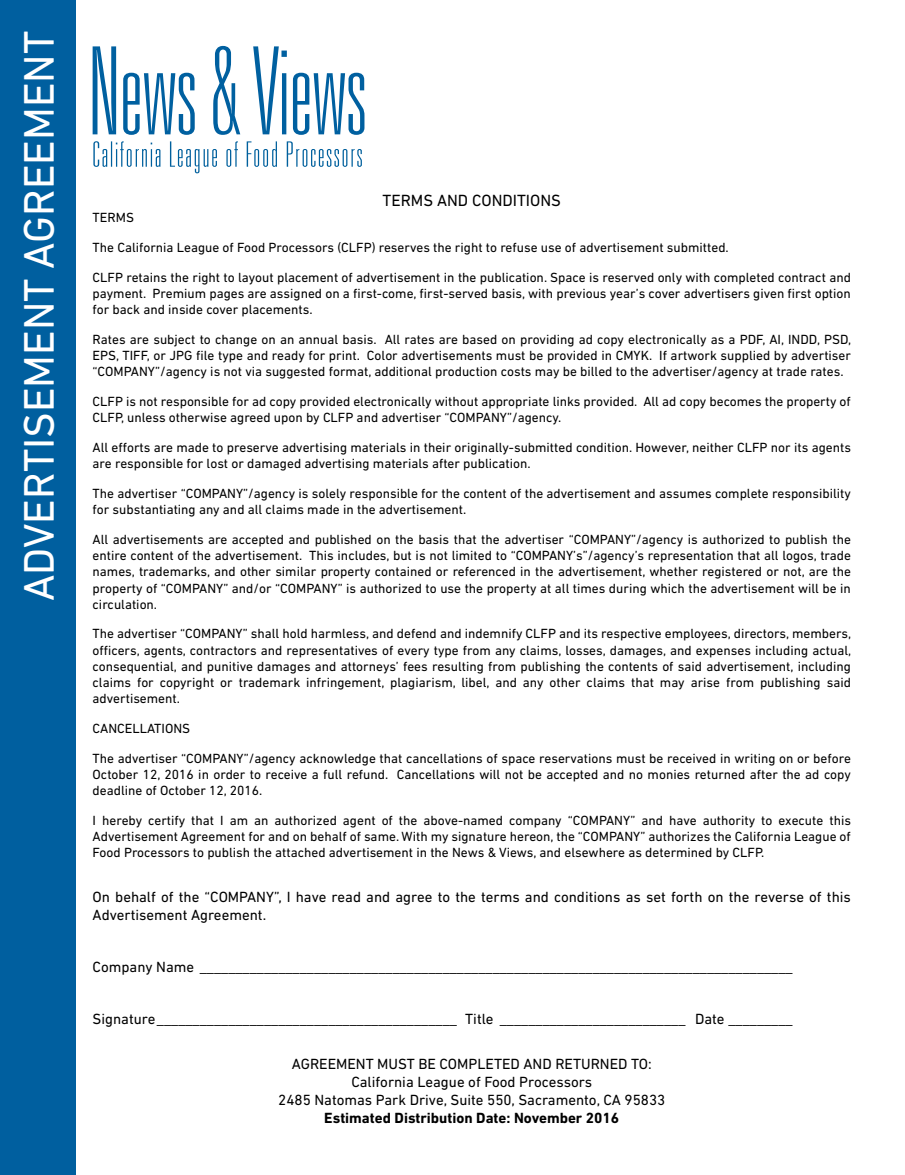
<style>
.page{position:relative;width:905px;height:1175px;background:#fff}
.page>*{position:absolute;margin:0;border:0;box-sizing:border-box;transform-origin:0 0}
.t1{font:43.5px "DIN Next LT Pro";color:#fff}
.t2{font:16.5px "DIN Next LT Pro";color:#000}
.t3{font:15px/18px "DIN Next LT Pro";color:#000}
.t4{font:700 15px "DIN Next LT Pro";color:#000}
.t5{font:13.5px/16.2px "DIN Next LT Pro";color:#000}
</style>
<div class="page">
<div style="left:0;top:0;width:76px;height:1174px;background:#005f9f"></div>
<svg style="left:93px;top:46px;width:271px;height:89px"></svg>
<svg style="left:93px;top:141px;width:269px;height:32px"></svg>
<h1 class="t1" style="left:14px;top:601px;width:571px;rotate:-90deg">ADVERTISEMENT AGREEMENT</h1>
<p class="t2" style="left:382px;top:191px;width:180px">TERMS AND CONDITIONS</p>
<p class="t5" style="left:93px;top:203px;width:759px;line-height:29.7px">TERMS<br>The California League of Food Processors (CLFP) reserves the right to refuse use of advertisement submitted.<br>CLFP retains the right to layout placement of advertisement in the publication. Space is reserved only with completed contract and</p>
<p class="t5" style="left:93px;top:285px;width:759px">payment. Premium pages are assigned on a first-come, first-served basis, with previous year’s cover advertisers given first option for back and inside cover placements.</p>
<p class="t5" style="left:93px;top:331px;width:760px;text-align:justify">Rates are subject to change on an annual basis. All rates are based on providing ad copy electronically as a PDF, AI, INDD, PSD, EPS, TIFF, or JPG file type and ready for print. Color advertisements must be provided in CMYK. If artwork supplied by advertiser “COMPANY”/agency is not via suggested format, additional production costs may be billed to the advertiser/agency at trade rates.</p>
<p class="t5" style="left:93px;top:393px;width:759px">CLFP is not responsible for ad copy provided electronically without appropriate links provided. All ad copy becomes the property of<br>CLFP, unless otherwise agreed upon by CLFP and advertiser “COMPANY”/agency.</p>
<p class="t5" style="left:93px;top:439px;width:759px">All efforts are made to preserve advertising materials in their originally-submitted condition. However, neither CLFP nor its agents are responsible for lost or damaged advertising materials after publication.</p>
<p class="t5" style="left:93px;top:485px;width:759px">The advertiser “COMPANY”/agency is solely responsible for the content of the advertisement and assumes complete responsibility for substantiating any and all claims made in the advertisement.</p>
<p class="t5" style="left:93px;top:531px;width:759px;text-align:justify">All advertisements are accepted and published on the basis that the advertiser “COMPANY”/agency is authorized to publish the entire content of the advertisement. This includes, but is not limited to “COMPANY’s”/agency’s representation that all logos, trade names, trademarks, and other similar property contained or referenced in the advertisement, whether registered or not, are the property of “COMPANY” and/or “COMPANY” is authorized to use the property at all times during which the advertisement will be in circulation.</p>
<p class="t5" style="left:93px;top:625px;width:760px;text-align:justify">The advertiser “COMPANY” shall hold harmless, and defend and indemnify CLFP and its respective employees, directors, members, officers, agents, contractors and representatives of every type from any claims, losses, damages, and expenses including actual, consequential, and punitive damages and attorneys’ fees resulting from publishing the contents of said advertisement, including claims for copyright or trademark infringement, plagiarism, libel, and any other claims that may arise from publishing said advertisement.</p>
<p class="t5" style="left:93px;top:713px;width:759px;line-height:29.7px">CANCELLATIONS<br>The advertiser “COMPANY”/agency acknowledge that cancellations of space reservations must be received in writing on or before</p>
<p class="t5" style="left:93px;top:766px;width:759px">October 12, 2016 in order to receive a full refund. Cancellations will not be accepted and no monies returned after the ad copy deadline of October 12, 2016.</p>
<p class="t5" style="left:93px;top:812px;width:760px;text-align:justify">I hereby certify that I am an authorized agent of the above-named company “COMPANY” and have authority to execute this Advertisement Agreement for and on behalf of same. With my signature hereon, the “COMPANY” authorizes the California League of Food Processors to publish the attached advertisement in the News &amp; Views, and elsewhere as determined by CLFP.</p>
<p class="t3" style="left:93px;top:888px;width:759px">On behalf of the “COMPANY”, I have read and agree to the terms and conditions as set forth on the reverse of this<br>Advertisement Agreement.</p>
<p class="t3" style="left:93px;top:957px;width:701px">Company Name ___________________________________________________________________________________</p>
<p class="t3" style="left:93px;top:1009px;width:701px">Signature__________________________________________ Title __________________________ Date _________</p>
<p class="t3" style="left:278px;top:1054px;width:388px;text-align:center">AGREEMENT MUST BE COMPLETED AND RETURNED TO:<br>California League of Food Processors<br>2485 Natomas Park Drive, Suite 550, Sacramento, CA 95833</p>
<p class="t4" style="left:324px;top:1109px;width:296px">Estimated Distribution Date: November 2016</p>
</div>
